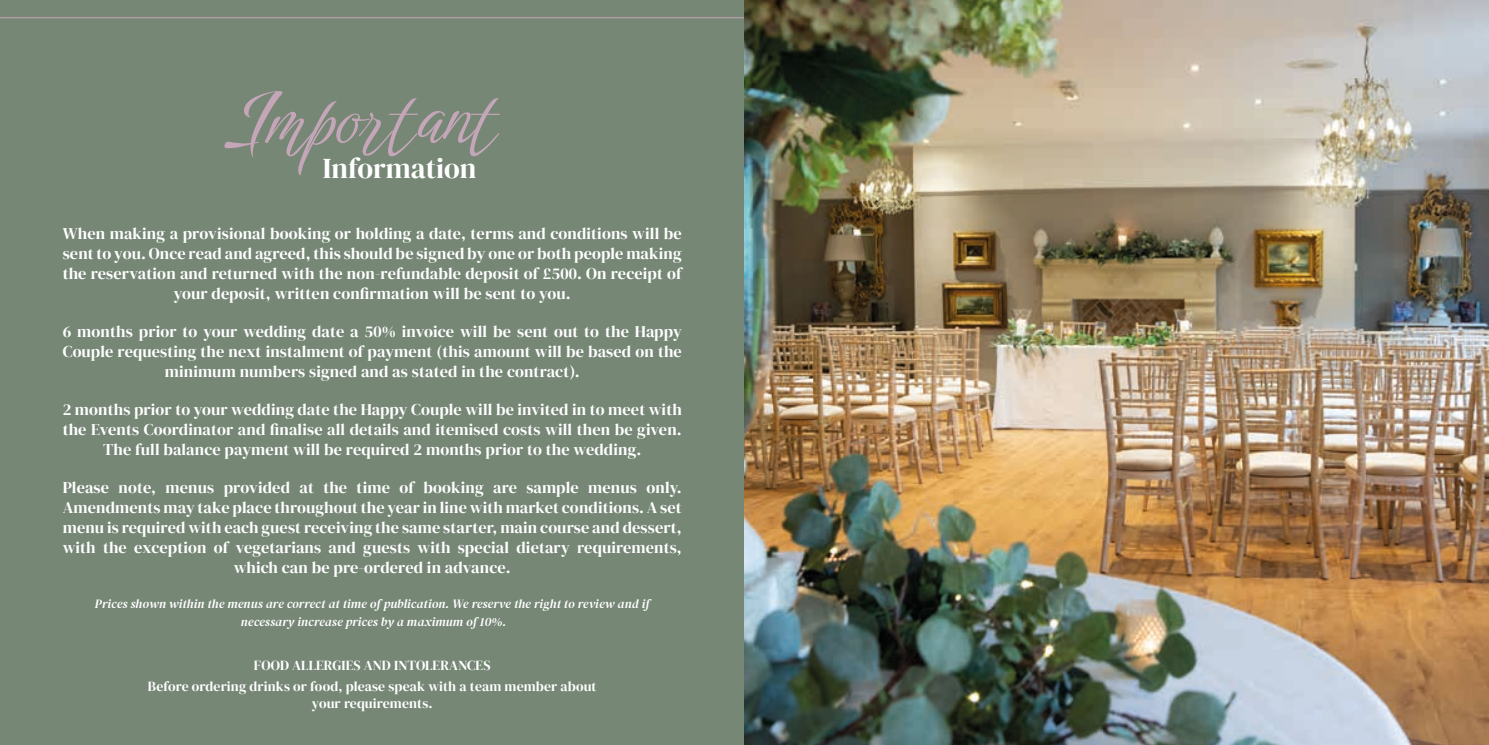
<style>
.page{position:relative;width:1489px;height:745px;background:#fff}
.page>*{position:absolute;margin:0;border:0;box-sizing:border-box;transform-origin:0 0}
.t1{font:76.75px "Birthstone Bounce";color:#c4a6b8}
.t2{font:28.75px "DM Serif Display";color:#fff}
.t3{font:16.25px/20px "DM Serif Display";letter-spacing:.01em;color:#fff;text-align:center}
.t4{font:13.75px/17.5px "DM Serif Display";letter-spacing:.01em;color:#fff;text-align:center}
.t5{font:italic 12.5px/17.5px "DM Serif Display";letter-spacing:.01em;color:#fff;text-align:center}
</style>
<div class="page">
<div style="left:0;top:0;width:744px;height:744px;background:#768776"></div>
<hr style="left:0;top:17px;width:755px;height:1px;background:#c4a6b8">
<img style="left:744px;top:0;width:744px;height:744px">
<p class="t1" style="left:221px;top:71px;width:277px">Important</p>
<p class="t2" style="left:323px;top:152px;width:155px">Information</p>
<p class="t3" style="left:63px;top:224px;width:620px">When making a provisional booking or holding a date, terms and conditions will be sent to you. Once read and agreed, this should be signed by one or both people making the reservation and returned with the non-refundable deposit of £500. On receipt of your deposit, written confirmation will be sent to you.</p>
<p class="t3" style="left:63px;top:321px;width:620px">6 months prior to your wedding date a 50% invoice will be sent out to the Happy<br>Couple requesting the next instalment of payment (this amount will be based on the minimum numbers signed and as stated in the contract).</p>
<p class="t3" style="left:63px;top:399px;width:620px">2 months prior to your wedding date the Happy Couple will be invited in to meet with the Events Coordinator and finalise all details and itemised costs will then be given.<br>The full balance payment will be required 2 months prior to the wedding.</p>
<p class="t3" style="left:63px;top:477px;width:620px">Please note, menus provided at the time of booking are sample menus only.<br>Amendments may take place throughout the year in line with market conditions. A set menu is required with each guest receiving the same starter, main course and dessert, with the exception of vegetarians and guests with special dietary requirements, which can be pre-ordered in advance.</p>
<p class="t5" style="left:95px;top:595px;width:556px">Prices shown within the menus are correct at time of publication. We reserve the right to review and if necessary increase prices by a maximum of 10%.</p>
<p class="t4" style="left:254px;top:656px;width:238px">FOOD ALLERGIES AND INTOLERANCES</p>
<p class="t4" style="left:148px;top:677px;width:450px">Before ordering drinks or food, please speak with a team member about your requirements.</p>
</div>
